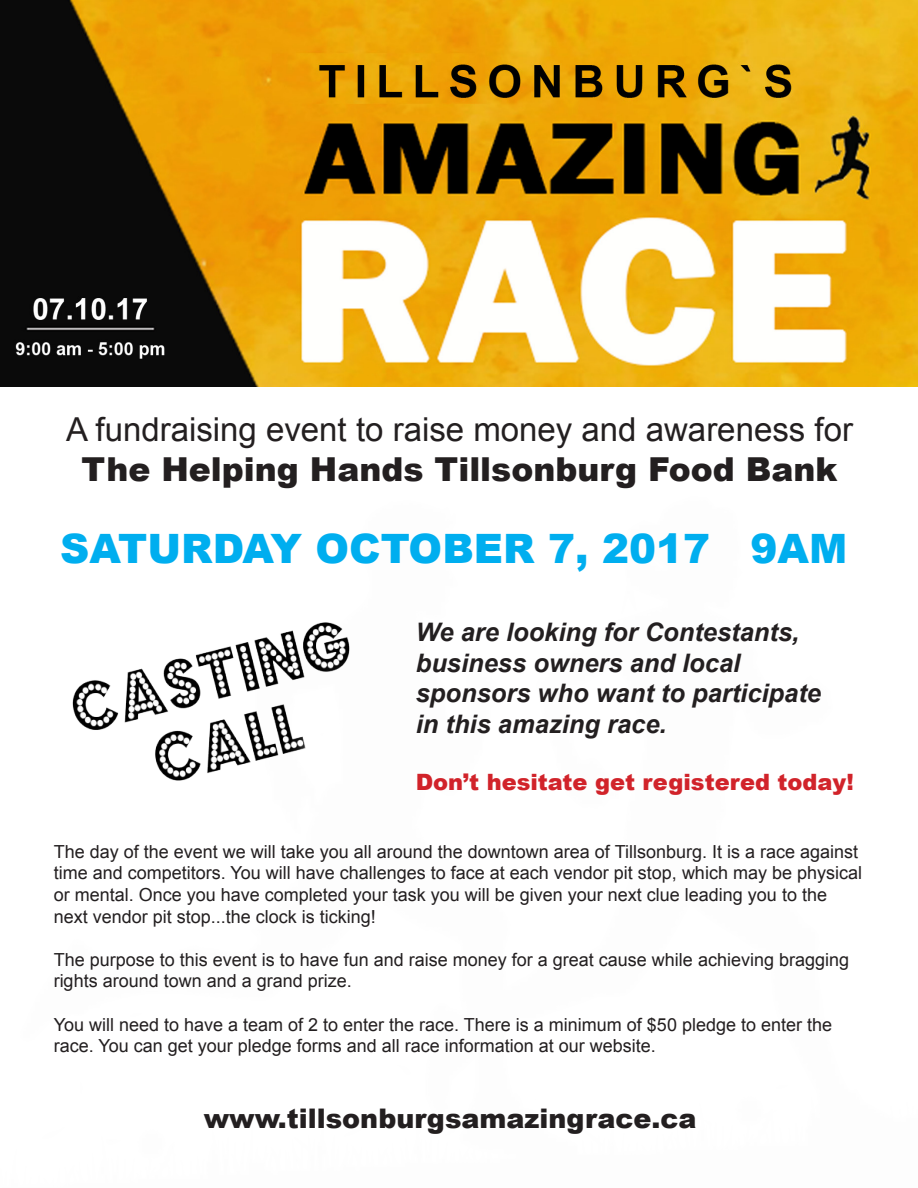
<style>
.page{position:relative;width:918px;height:1188px;background:#fff}
.page>*{position:absolute;margin:0;border:0;box-sizing:border-box;transform-origin:0 0}
.t1{font:900 40.5px "Arial";color:#00aeef}
.t2{font:33px/39.6px "Arial";color:#231f20;text-align:center}
.t3{font:900 27px "Arial";color:#231f20}
.t4{font:italic 700 25.5px "Arial";color:#231f20}
.t5{font:900 22.5px "Arial";color:#d1232a}
.t6{font:18px/21.6px "Arial";color:#231f20}
.s1{font-weight:900}
</style>
<div class="page">
<img style="left:72px;top:623px;width:277px;height:158px">
<img style="left:0;top:0;width:918px;height:386px">
<p class="t2" style="left:66px;top:410px;width:788px">A fundraising event to raise money and awareness for<br><span class="s1">The Helping Hands Tillsonburg Food Bank</span></p>
<p class="t1" style="left:60px;top:519px;width:789px">SATURDAY OCTOBER 7, 2017 9AM</p>
<p class="t4" style="left:416px;top:615px;width:385px">We are looking for Contestants,</p>
<p class="t4" style="left:416px;top:646px;width:326px">business owners and local</p>
<p class="t4" style="left:416px;top:676px;width:407px">sponsors who want to participate</p>
<p class="t4" style="left:416px;top:707px;width:252px">in this amazing race.</p>
<p class="t5" style="left:416px;top:766px;width:440px">Don’t hesitate get registered today!</p>
<p class="t6" style="left:54px;top:841px;width:810px">The day of the event we will take you all around the downtown area of Tillsonburg. It is a race against time and competitors. You will have challenges to face at each vendor pit stop, which may be physical or mental. Once you have completed your task you will be given your next clue leading you to the</p>
<p class="t6" style="left:54px;top:906px;width:324px">next vendor pit stop...the clock is ticking!</p>
<p class="t6" style="left:54px;top:949px;width:797px">The purpose to this event is to have fun and raise money for a great cause while achieving bragging rights around town and a grand prize.</p>
<p class="t6" style="left:54px;top:1014px;width:780px">You will need to have a team of 2 to enter the race. There is a minimum of $50 pledge to enter the race. You can get your pledge forms and all race information at our website.</p>
<p class="t3" style="left:204px;top:1099px;width:494px">www.tillsonburgsamazingrace.ca</p>
</div>
